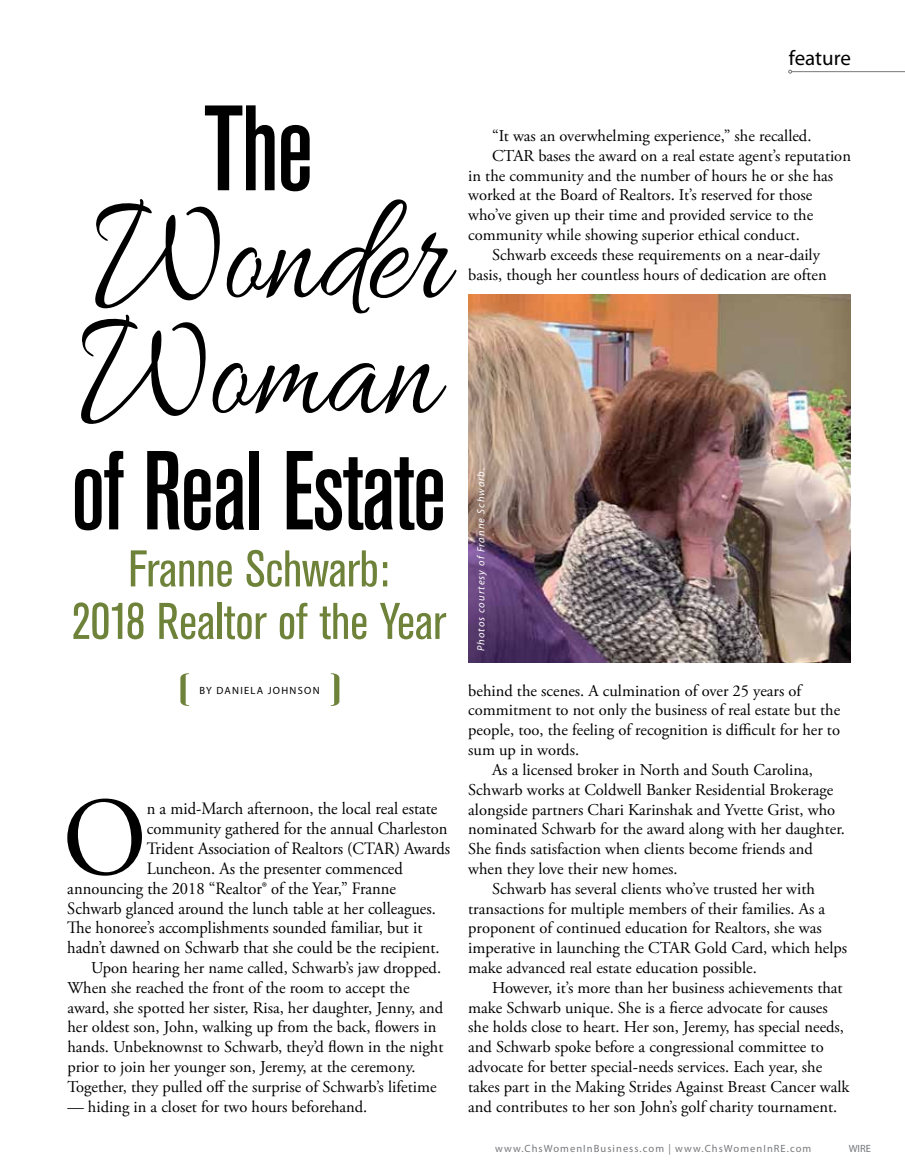
<style>
.page{position:relative;width:905px;height:1175px;background:#fff}
.page>*{position:absolute;margin:0;border:0;box-sizing:border-box;transform-origin:0 0}
.t1{font:159.3px/115.5px "Allura";color:#000;scale:.8 1}
.t2{font:500 condensed 120px "Akzidenz Grotesk BE";color:#000}
.t3{font:111.45px "Adobe Garamond Pro";color:#000;scale:.95 1}
.t4{font:500 condensed 111px "Akzidenz Grotesk BE";letter-spacing:-.02em;color:#000}
.t5{font:condensed 51px/52.5px "Akzidenz Grotesk BE";color:#6e8239;text-align:center}
.t6{font:21px "Myriad Pro";color:#000}
.t7{font:17.4px "Adobe Garamond Pro";color:#000;scale:.95 1}
.t8{font:16.5px/19.8px "Adobe Garamond Pro";color:#000}
.t9{font:10.5px "Myriad Pro";letter-spacing:.1em;color:#77787b}
.t10{font:italic 10.5px "Myriad Pro";letter-spacing:.1em;color:#fff}
.t11{font:10.5px "Myriad Pro";letter-spacing:.12em;color:#000}
</style>
<div class="page">
<svg style="left:180px;top:673px;width:9px;height:33px"></svg>
<svg style="left:331px;top:673px;width:8px;height:33px"></svg>
<img style="left:468px;top:294px;width:382px;height:368px">
<hr style="left:791px;top:71px;width:113px;height:1px;background:#77787b">
<svg style="left:788px;top:70px;width:4px;height:4px"></svg>
<p class="t6" style="left:788px;top:45px;width:64px">feature</p>
<h2 class="t2" style="left:204px;top:83px;width:112px">The</h2>
<h1 class="t1" style="left:79px;top:208px;width:462px">Wonder<br>Woman</h1>
<h3 class="t4" style="left:71px;top:430px;width:377px">of Real Estate</h3>
<h3 class="t5" style="left:72px;top:543px;width:375px">Franne Schwarb:<br>2018 Realtor of the Year</h3>
<p class="t8" style="left:492px;top:126px;width:321px">“It was an overwhelming experience,” she recalled.</p>
<p class="t8" style="left:492px;top:146px;width:360px">CTAR bases the award on a real estate agent’s reputation</p>
<p class="t8" style="left:468px;top:166px;width:366px">in the community and the number of hours he or she has</p>
<p class="t8" style="left:468px;top:186px;width:345px">worked at the Board of Realtors. It’s reserved for those</p>
<p class="t8" style="left:468px;top:206px;width:346px">who’ve given up their time and provided service to the</p>
<p class="t8" style="left:468px;top:225px;width:333px">community while showing superior ethical conduct.</p>
<p class="t8" style="left:492px;top:245px;width:329px">Schwarb exceeds these requirements on a near-daily</p>
<p class="t8" style="left:468px;top:265px;width:360px">basis, though her countless hours of dedication are often</p>
<p class="t10" style="left:474px;top:651px;width:185px;rotate:-90deg">Photos courtesy of Franne Schwarb.</p>
<p class="t11" style="left:199px;top:683px;width:122px">BY DANIELA JOHNSON</p>
<h3 class="t3" style="left:62px;top:771px;width:90px">O</h3>
<p class="t7" style="left:147px;top:798px;width:307px">n a mid-March afternoon, the local real estate</p>
<p class="t7" style="left:147px;top:818px;width:318px">community gathered for the annual Charleston</p>
<p class="t7" style="left:147px;top:838px;width:321px">Trident Association of Realtors (CTAR) Awards</p>
<p class="t7" style="left:147px;top:858px;width:271px">Luncheon. As the presenter commenced</p>
<p class="t7" style="left:67px;top:877px;width:347px">announcing the 2018 “Realtor® of the Year,” Franne</p>
<p class="t7" style="left:67px;top:897px;width:389px">Schwarb glanced around the lunch table at her colleagues.</p>
<p class="t7" style="left:67px;top:917px;width:375px">The honoree’s accomplishments sounded familiar, but it</p>
<p class="t7" style="left:67px;top:937px;width:393px">hadn’t dawned on Schwarb that she could be the recipient.</p>
<p class="t8" style="left:67px;top:958px;width:377px;text-indent:24px">Upon hearing her name called, Schwarb’s jaw dropped.<br>When she reached the front of the room to accept the award, she spotted her sister, Risa, her daughter, Jenny, and her oldest son, John, walking up from the back, flowers in hands. Unbeknownst to Schwarb, they’d flown in the night prior to join her younger son, Jeremy, at the ceremony.<br>Together, they pulled off the surprise of Schwarb’s lifetime</p>
<p class="t8" style="left:67px;top:1097px;width:301px">— hiding in a closet for two hours beforehand.</p>
<p class="t8" style="left:468px;top:681px;width:334px">behind the scenes. A culmination of over 25 years of</p>
<p class="t8" style="left:468px;top:701px;width:373px">commitment to not only the business of real estate but the</p>
<p class="t8" style="left:468px;top:720px;width:373px">people, too, the feeling of recognition is difficult for her to</p>
<p class="t8" style="left:468px;top:740px;width:112px">sum up in words.</p>
<p class="t8" style="left:492px;top:760px;width:322px">As a licensed broker in North and South Carolina,</p>
<p class="t8" style="left:468px;top:780px;width:366px">Schwarb works at Coldwell Banker Residential Brokerage</p>
<p class="t8" style="left:468px;top:800px;width:368px">alongside partners Chari Karinshak and Yvette Grist, who</p>
<p class="t8" style="left:468px;top:819px;width:378px">nominated Schwarb for the award along with her daughter.</p>
<p class="t8" style="left:468px;top:839px;width:346px">She finds satisfaction when clients become friends and</p>
<p class="t8" style="left:468px;top:859px;width:211px">when they love their new homes.</p>
<p class="t8" style="left:492px;top:879px;width:324px">Schwarb has several clients who’ve trusted her with</p>
<p class="t8" style="left:468px;top:899px;width:358px">transactions for multiple members of their families. As a</p>
<p class="t8" style="left:468px;top:918px;width:355px">proponent of continued education for Realtors, she was</p>
<p class="t8" style="left:468px;top:938px;width:380px">imperative in launching the CTAR Gold Card, which helps</p>
<p class="t8" style="left:468px;top:958px;width:290px">make advanced real estate education possible.</p>
<p class="t8" style="left:492px;top:978px;width:352px">However, it’s more than her business achievements that</p>
<p class="t8" style="left:468px;top:998px;width:361px">make Schwarb unique. She is a fierce advocate for causes</p>
<p class="t8" style="left:468px;top:1017px;width:377px">she holds close to heart. Her son, Jeremy, has special needs,</p>
<p class="t8" style="left:468px;top:1037px;width:357px">and Schwarb spoke before a congressional committee to</p>
<p class="t8" style="left:468px;top:1057px;width:355px">advocate for better special-needs services. Each year, she</p>
<p class="t8" style="left:468px;top:1077px;width:383px">takes part in the Making Strides Against Breast Cancer walk</p>
<p class="t8" style="left:468px;top:1097px;width:370px">and contributes to her son John’s golf charity tournament.</p>
<p class="t9" style="left:495px;top:1141px;width:317px">www.ChsWomenInBusiness.com | www.ChsWomenInRE.com</p>
<p class="t9" style="left:848px;top:1141px;width:24px">WIRE</p>
</div>
